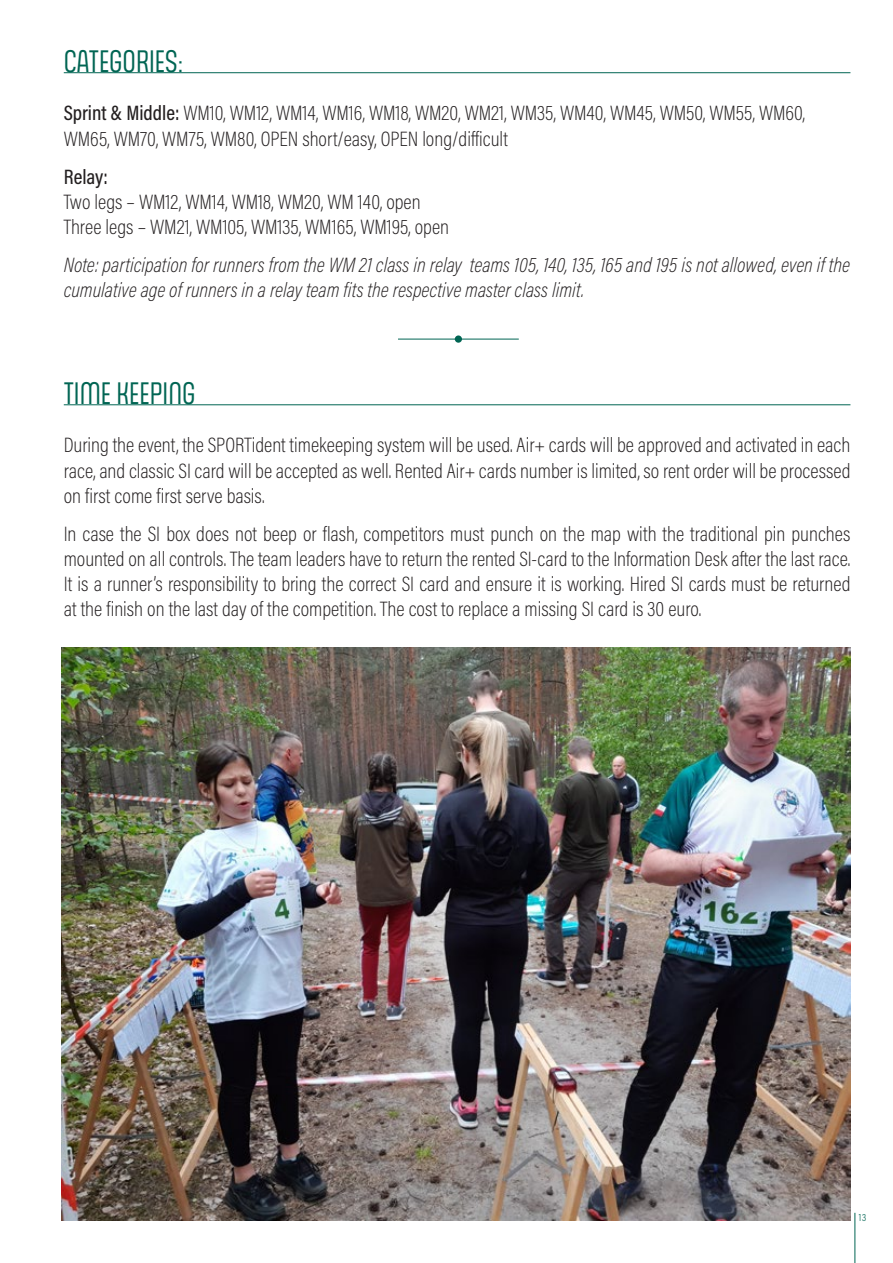
<style>
.page{position:relative;width:893px;height:1263px;background:#fff}
.page>*{position:absolute;margin:0;border:0;box-sizing:border-box;transform-origin:0 0}
.t1{font:30px "Gala";color:#006553}
.t2{font:200 21px/25.2px "Acumin Pro Cond";color:#231f20}
.t3{font:italic 200 21px/25.2px "Acumin Pro Cond";color:#231f20}
.t4{font:500 21px "Acumin Pro Cond";letter-spacing:-.005em;color:#231f20}
.t5{font:300 10.5px "Acumin Pro Cond";color:#006553}
.s1{font-weight:500}
</style>
<div class="page">
<hr style="left:855px;top:1213px;width:1px;height:50px;background:#006553">
<hr style="left:64px;top:72px;width:786px;height:1px;background:#006553">
<hr style="left:64px;top:404px;width:786px;height:1px;background:#006553">
<hr style="left:398px;top:339px;width:121px;height:1px;background:#006553">
<div style="left:455px;top:335px;width:7px;height:8px;background:#006553;border-radius:50%"></div>
<img style="left:62px;top:647px;width:788px;height:573px">
<h1 class="t1" style="left:64px;top:43px;width:121px">CATEGORIES:</h1>
<p class="t2" style="left:64px;top:100px;width:743px"><span class="s1">Sprint &amp; Middle:</span> WM10, WM12, WM14, WM16, WM18, WM20, WM21, WM35, WM40, WM45, WM50, WM55, WM60,<br>WM65, WM70, WM75, WM80, OPEN short/easy, OPEN long/difficult</p>
<p class="t4" style="left:64px;top:163px;width:46px">Relay:</p>
<p class="t2" style="left:64px;top:189px;width:387px">Two legs – WM12, WM14, WM18, WM20, WM 140, open<br>Three legs – WM21, WM105, WM135, WM165, WM195, open</p>
<p class="t3" style="left:64px;top:252px;width:788px">Note: participation for runners from the WM 21 class in relay teams 105, 140, 135, 165 and 195 is not allowed, even if the cumulative age of runners in a relay team fits the respective master class limit.</p>
<h1 class="t1" style="left:64px;top:375px;width:133px">TIME KEEPING</h1>
<p class="t2" style="left:64px;top:432px;width:788px;text-align:justify">During the event, the SPORTident timekeeping system will be used. Air+ cards will be approved and activated in each race, and classic SI card will be accepted as well. Rented Air+ cards number is limited, so rent order will be processed on first come first serve basis.</p>
<p class="t2" style="left:64px;top:521px;width:788px;text-align:justify">In case the SI box does not beep or flash, competitors must punch on the map with the traditional pin punches mounted on all controls. The team leaders have to return the rented SI-card to the Information Desk after the last race.<br>It is a runner’s responsibility to bring the correct SI card and ensure it is working. Hired SI cards must be returned at the finish on the last day of the competition. The cost to replace a missing SI card is 30 euro.</p>
<p class="t5" style="left:859px;top:1210px;width:9px">13</p>
</div>
